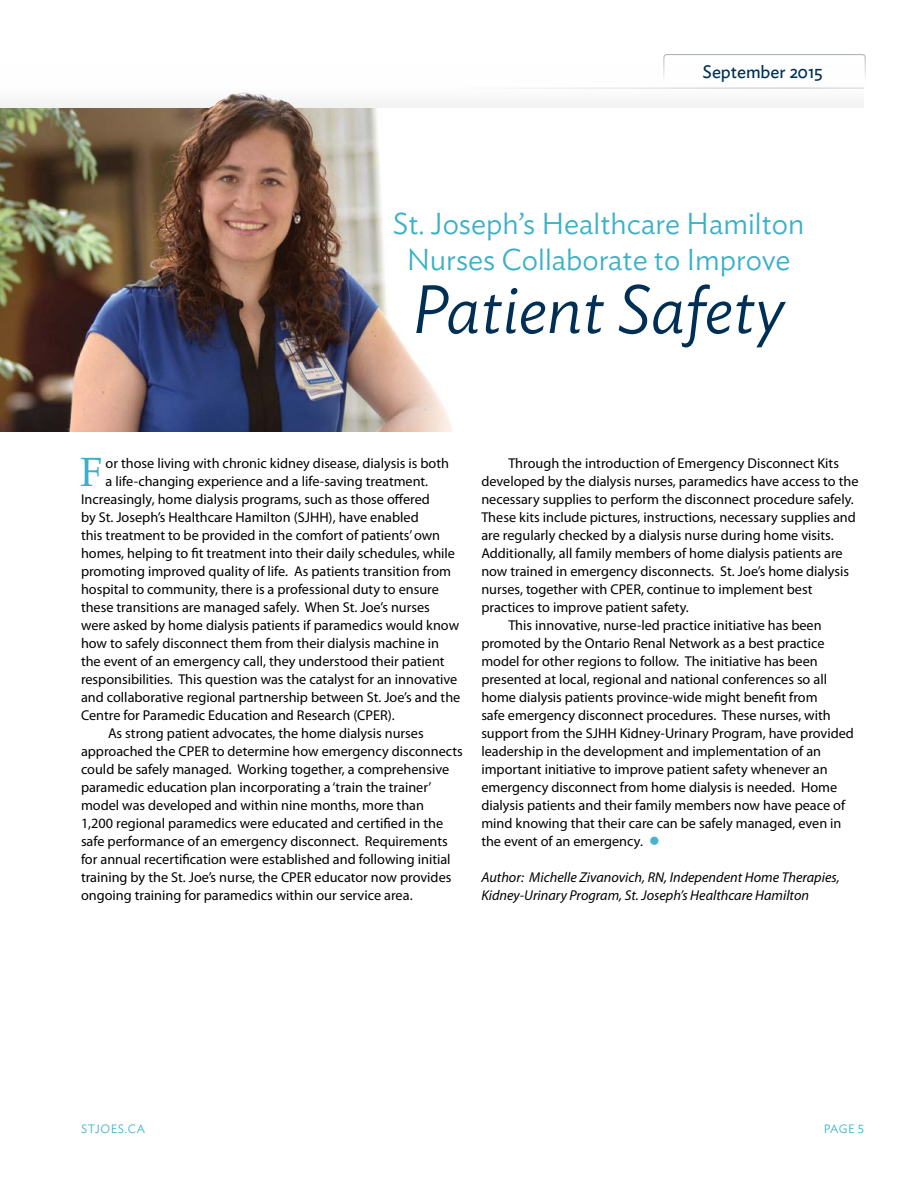
<style>
.page{position:relative;width:918px;height:1188px;background:#fff}
.page>*{position:absolute;margin:0;border:0;box-sizing:border-box;transform-origin:0 0}
.t1{font:italic 300 67.5px "Ideal Sans";color:#002f56}
.t2{font:40.05px "Palatino";color:#3bb0c9}
.t3{font:300 30px/36px "Ideal Sans";color:#3ab0c8;text-align:center}
.t4{font:18px "Ideal Sans";letter-spacing:-.005em;color:#003055}
.t5{font:14.25px "Myriad Pro";color:#000}
.t6{font:italic 14.25px/18px "Myriad Pro";color:#000}
.t7{font:300 12px "Ideal Sans";letter-spacing:.04em;color:#3bb0c9}
.s1{color:#4ab4cb}
</style>
<div class="page">
<div style="left:663px;top:54px;width:203px;height:34px;border:1px solid #a6adad;border-radius:3px"></div>
<img style="left:0;top:108px;width:452px;height:324px">
<img style="left:202px;top:92px;width:99px;height:25px">
<p class="t4" style="left:702px;top:58px;width:122px">September 2015</p>
<h3 class="t3" style="left:393px;top:203px;width:413px">St. Joseph’s Healthcare Hamilton<br>Nurses Collaborate to Improve</h3>
<h1 class="t1" style="left:412px;top:258px;width:375px">Patient Safety</h1>
<h2 class="t2" style="left:80px;top:439px;width:24px">F</h2>
<p class="t5" style="left:106px;top:454px;width:345px">or those living with chronic kidney disease, dialysis is both</p>
<p class="t5" style="left:106px;top:472px;width:324px">a life-changing experience and a life-saving treatment.</p>
<p class="t5" style="left:81px;top:490px;width:350px">Increasingly, home dialysis programs, such as those offered</p>
<p class="t5" style="left:81px;top:508px;width:339px">by St. Joseph’s Healthcare Hamilton (SJHH), have enabled</p>
<p class="t5" style="left:81px;top:526px;width:361px">this treatment to be provided in the comfort of patients’ own</p>
<p class="t5" style="left:81px;top:544px;width:376px">homes, helping to fit treatment into their daily schedules, while</p>
<p class="t5" style="left:81px;top:562px;width:372px">promoting improved quality of life. As patients transition from</p>
<p class="t5" style="left:81px;top:580px;width:359px">hospital to community, there is a professional duty to ensure</p>
<p class="t5" style="left:81px;top:598px;width:350px">these transitions are managed safely. When St. Joe’s nurses</p>
<p class="t5" style="left:81px;top:616px;width:380px">were asked by home dialysis patients if paramedics would know</p>
<p class="t5" style="left:81px;top:634px;width:360px">how to safely disconnect them from their dialysis machine in</p>
<p class="t5" style="left:81px;top:652px;width:365px">the event of an emergency call, they understood their patient</p>
<p class="t5" style="left:81px;top:670px;width:378px">responsibilities. This question was the catalyst for an innovative</p>
<p class="t5" style="left:81px;top:688px;width:381px">and collaborative regional partnership between St. Joe’s and the</p>
<p class="t5" style="left:81px;top:706px;width:315px">Centre for Paramedic Education and Research (CPER).</p>
<p class="t5" style="left:108px;top:724px;width:317px">As strong patient advocates, the home dialysis nurses</p>
<p class="t5" style="left:81px;top:742px;width:383px">approached the CPER to determine how emergency disconnects</p>
<p class="t5" style="left:81px;top:760px;width:370px">could be safely managed. Working together, a comprehensive</p>
<p class="t5" style="left:81px;top:778px;width:352px">paramedic education plan incorporating a ‘train the trainer’</p>
<p class="t5" style="left:81px;top:796px;width:345px">model was developed and within nine months, more than</p>
<p class="t5" style="left:81px;top:814px;width:364px">1,200 regional paramedics were educated and certified in the</p>
<p class="t5" style="left:81px;top:832px;width:368px">safe performance of an emergency disconnect. Requirements</p>
<p class="t5" style="left:81px;top:850px;width:371px">for annual recertification were established and following initial</p>
<p class="t5" style="left:81px;top:868px;width:372px">training by the St. Joe’s nurse, the CPER educator now provides</p>
<p class="t5" style="left:81px;top:886px;width:333px">ongoing training for paramedics within our service area.</p>
<p class="t5" style="left:508px;top:454px;width:332px">Through the introduction of Emergency Disconnect Kits</p>
<p class="t5" style="left:481px;top:472px;width:379px">developed by the dialysis nurses, paramedics have access to the</p>
<p class="t5" style="left:481px;top:490px;width:374px">necessary supplies to perform the disconnect procedure safely.</p>
<p class="t5" style="left:481px;top:508px;width:376px">These kits include pictures, instructions, necessary supplies and</p>
<p class="t5" style="left:481px;top:526px;width:354px">are regularly checked by a dialysis nurse during home visits.</p>
<p class="t5" style="left:481px;top:544px;width:363px">Additionally, all family members of home dialysis patients are</p>
<p class="t5" style="left:481px;top:562px;width:369px">now trained in emergency disconnects. St. Joe’s home dialysis</p>
<p class="t5" style="left:481px;top:580px;width:333px">nurses, together with CPER, continue to implement best</p>
<p class="t5" style="left:481px;top:598px;width:209px">practices to improve patient safety.</p>
<p class="t5" style="left:508px;top:616px;width:315px">This innovative, nurse-led practice initiative has been</p>
<p class="t5" style="left:481px;top:634px;width:345px">promoted by the Ontario Renal Network as a best practice</p>
<p class="t5" style="left:481px;top:652px;width:338px">model for other regions to follow. The initiative has been</p>
<p class="t5" style="left:481px;top:670px;width:347px">presented at local, regional and national conferences so all</p>
<p class="t5" style="left:481px;top:688px;width:338px">home dialysis patients province-wide might benefit from</p>
<p class="t5" style="left:481px;top:706px;width:351px">safe emergency disconnect procedures. These nurses, with</p>
<p class="t5" style="left:481px;top:724px;width:374px">support from the SJHH Kidney-Urinary Program, have provided</p>
<p class="t5" style="left:481px;top:742px;width:341px">leadership in the development and implementation of an</p>
<p class="t5" style="left:481px;top:760px;width:348px">important initiative to improve patient safety whenever an</p>
<p class="t5" style="left:481px;top:778px;width:357px">emergency disconnect from home dialysis is needed. Home</p>
<p class="t5" style="left:481px;top:796px;width:365px">dialysis patients and their family members now have peace of</p>
<p class="t5" style="left:481px;top:814px;width:362px">mind knowing that their care can be safely managed, even in</p>
<p class="t5" style="left:481px;top:832px;width:180px">the event of an emergency. <span class="s1">●</span></p>
<p class="t6" style="left:481px;top:868px;width:360px">Author: Michelle Zivanovich, RN, Independent Home Therapies,<br>Kidney-Urinary Program, St. Joseph’s Healthcare Hamilton</p>
<p class="t7" style="left:81px;top:1120px;width:66px">STJOES.CA</p>
<p class="t7" style="left:824px;top:1120px;width:42px">PAGE 5</p>
</div>
